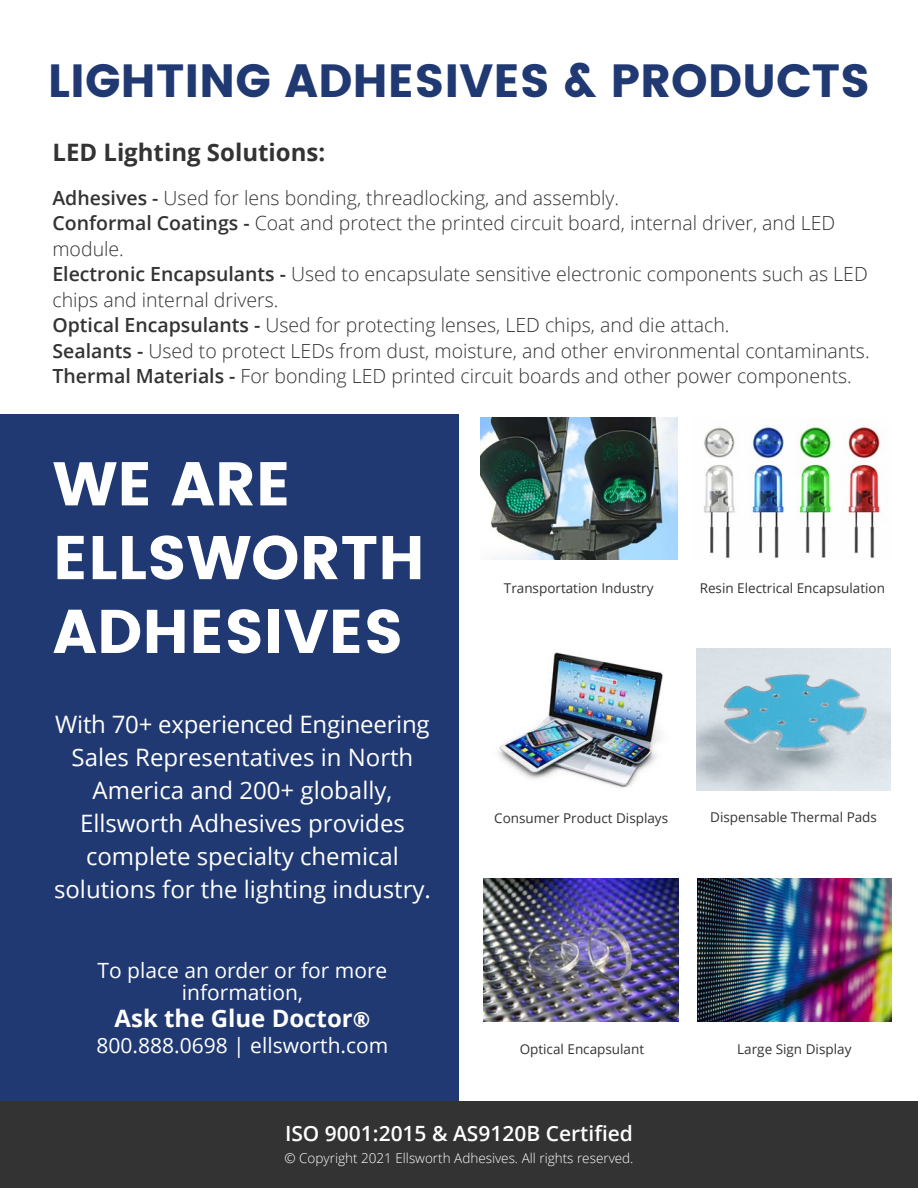
<style>
.page{position:relative;width:918px;height:1188px;background:#fff}
.page>*{position:absolute;margin:0;border:0;box-sizing:border-box;transform-origin:0 0}
.t1{font:700 61.5px/73.8px "Poppins";color:#fff}
.t2{font:700 46.5px "Poppins";color:#203972}
.t3{font:24px/33px "Open Sans";color:#fff;text-align:center}
.t4{font:700 24px "Open Sans";color:#323332}
.t5{font:700 24px "Open Sans";color:#fff}
.t6{font:21px/22.5px "Open Sans";color:#fff;text-align:center}
.t7{font:600 21px "Open Sans";color:#fff}
.t8{font:300 19.5px/25.5px "Open Sans";color:#323332}
.t9{font:13.5px "Open Sans";color:#323332}
.t10{font:300 13.5px "Open Sans";color:#fff}
.s1{font-weight:600}
.s2{font-size:21px}
</style>
<div class="page">
<img style="left:704px;top:426px;width:184px;height:132px">
<div style="left:0;top:415px;width:459px;height:687px;background:#203972"></div>
<div style="left:0;top:1102px;width:918px;height:86px;background:#323332"></div>
<img style="left:498px;top:652px;width:165px;height:136px">
<img style="left:696px;top:648px;width:195px;height:143px">
<img style="left:697px;top:879px;width:195px;height:142px">
<img style="left:484px;top:879px;width:195px;height:142px">
<img style="left:480px;top:418px;width:197px;height:142px">
<h2 class="t2" style="left:48px;top:53px;width:824px">LIGHTING ADHESIVES &amp; PRODUCTS</h2>
<p class="t4" style="left:52px;top:136px;width:274px">LED Lighting Solutions:</p>
<p class="t8" style="left:52px;top:184px;width:819px"><span class="s1">Adhesives -</span> Used for lens bonding, threadlocking, and assembly.<br><span class="s1">Conformal Coatings -</span> Coat and protect the printed circuit board, internal driver, and LED module.<br><span class="s1">Electronic Encapsulants -</span> Used to encapsulate sensitive electronic components such as LED chips and internal drivers.<br><span class="s1">Optical Encapsulants -</span> Used for protecting lenses, LED chips, and die attach.<br><span class="s1">Sealants -</span> Used to protect LEDs from dust, moisture, and other environmental contaminants.<br><span class="s1">Thermal Materials -</span> For bonding LED printed circuit boards and other power components.</p>
<h1 class="t1" style="left:53px;top:447px;width:374px">WE ARE<br>ELLSWORTH<br>ADHESIVES</h1>
<p class="t3" style="left:54px;top:707px;width:378px">With 70+ experienced Engineering<br>Sales Representatives in North<br>America and 200+ globally,<br>Ellsworth Adhesives provides complete specialty chemical solutions for the lighting industry.</p>
<p class="t6" style="left:98px;top:958px;width:291px">To place an order or for more information,</p>
<p class="t5" style="left:115px;top:1001px;width:257px">Ask the Glue Doctor<span class="s2">®</span></p>
<p class="t6" style="left:97px;top:1033px;width:293px">800.888.0698 | ellsworth.com</p>
<p class="t9" style="left:504px;top:579px;width:151px">Transportation Industry</p>
<p class="t9" style="left:700px;top:579px;width:187px">Resin Electrical Encapsulation</p>
<p class="t9" style="left:494px;top:809px;width:176px">Consumer Product Displays</p>
<p class="t9" style="left:710px;top:808px;width:168px">Dispensable Thermal Pads</p>
<p class="t9" style="left:520px;top:1040px;width:126px">Optical Encapsulant</p>
<p class="t9" style="left:737px;top:1040px;width:116px">Large Sign Display</p>
<p class="t7" style="left:285px;top:1119px;width:350px">ISO 9001:2015 &amp; AS9120B Certified</p>
<p class="t10" style="left:285px;top:1149px;width:351px">© Copyright 2021 Ellsworth Adhesives. All rights reserved.</p>
</div>
